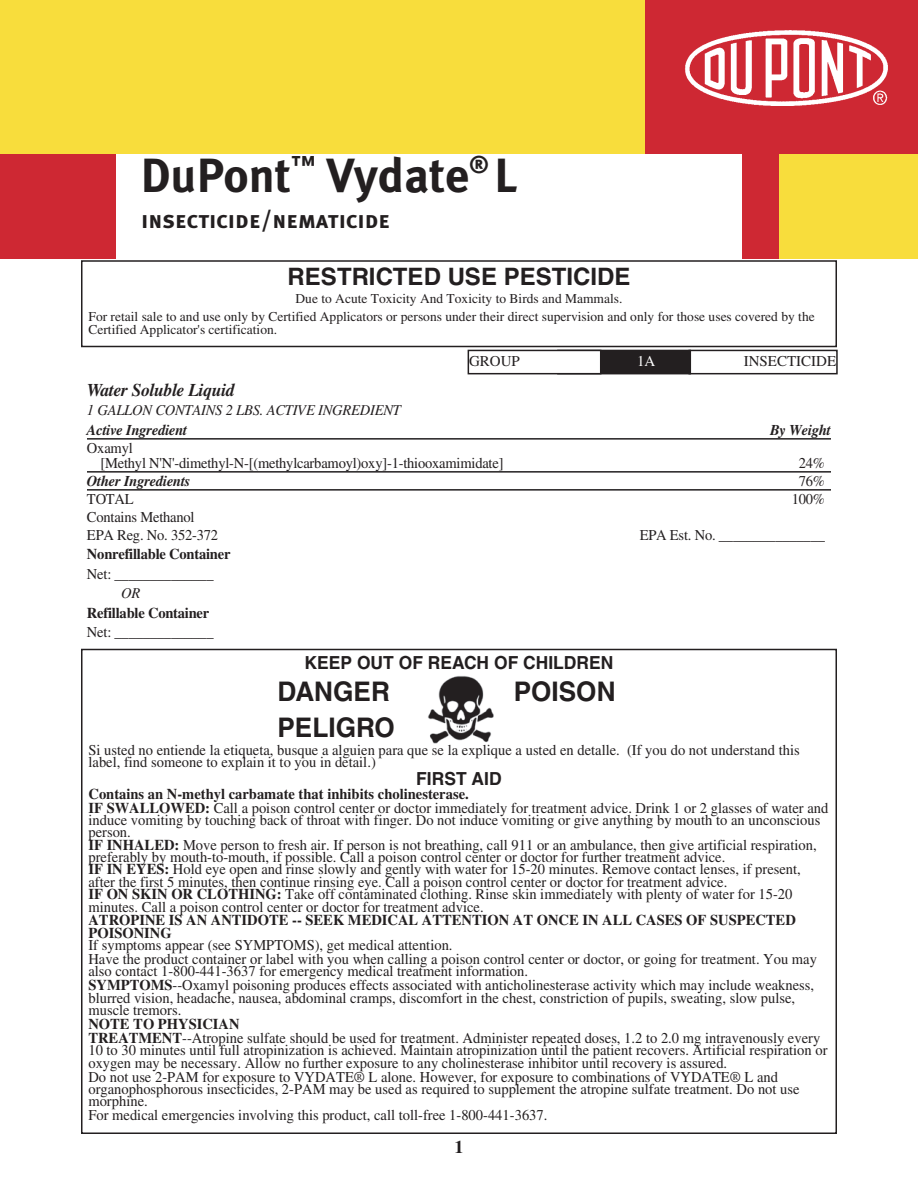
<style>
.page{position:relative;width:918px;height:1188px;background:#fff}
.page>*{position:absolute;margin:0;border:0;box-sizing:border-box;transform-origin:0 0}
.t1{font:700 48px "Meta Plus";color:#231f20}
.t2{font:700 27px "Helvetica";color:#231f20}
.t3{font:700 24px "Helvetica";color:#231f20}
.t4{font:24px "Meta Plus Bold Caps";color:#231f20}
.t5{font:700 18px "Helvetica";color:#231f20}
.t6{font:italic 700 18px "Times";letter-spacing:-.015em;color:#231f20}
.t7{font:700 18px "Times";color:#231f20}
.t8{font:15px/12.3px "Times";color:#231f20}
.t9{font:700 15px/12.3px "Times";color:#231f20}
.t10{font:italic 700 15px "Times";letter-spacing:-.015em;color:#231f20}
.t11{font:italic 15px "Times";letter-spacing:-.015em;color:#231f20}
.t12{font:15px "Times";color:#fff}
.t13{font:13.5px/18px "Times";color:#231f20}
.s1{font-weight:700}
</style>
<div class="page">
<img style="left:428px;top:676px;width:66px;height:68px">
<hr style="left:87px;top:438px;width:744px;height:2px;background:#231f20">
<hr style="left:87px;top:471px;width:744px;height:2px;background:#231f20">
<hr style="left:87px;top:489px;width:744px;height:2px;background:#231f20">
<div style="left:81px;top:260px;width:756px;height:87px;border:2px solid #231f20"></div>
<div style="left:81px;top:649px;width:756px;height:485px;border:2px solid #231f20"></div>
<div style="left:688px;top:350px;width:150px;height:24px;border:2px solid #231f20"></div>
<div style="left:559px;top:351px;width:131px;height:22px;background:#231f20"></div>
<div style="left:557px;top:350px;width:134px;height:24px;border:2px solid #231f20"></div>
<div style="left:468px;top:350px;width:133px;height:24px;background:#fff"></div>
<div style="left:468px;top:350px;width:133px;height:24px;border:2px solid #231f20"></div>
<div style="left:0;top:154px;width:116px;height:105px;background:#ce2833"></div>
<div style="left:742px;top:154px;width:38px;height:105px;background:#ce2833"></div>
<div style="left:780px;top:154px;width:138px;height:105px;background:#f8dd3c"></div>
<div style="left:0;top:0;width:645px;height:154px;background:#f8dd3c"></div>
<div style="left:645px;top:0;width:273px;height:154px;background:#ce2833"></div>
<img style="left:685px;top:30px;width:203px;height:76px">
<h1 class="t1" style="left:140px;top:147px;width:378px">DuPont<sup>™</sup> Vydate<sup>®</sup> L</h1>
<h3 class="t4" style="left:141px;top:206px;width:251px">insecticide/nematicide</h3>
<h3 class="t3" style="left:288px;top:268px;width:344px">RESTRICTED USE PESTICIDE</h3>
<p class="t13" style="left:89px;top:291px;width:728px;text-indent:207px">Due to Acute Toxicity And Toxicity to Birds and Mammals.<br>For retail sale to and use only by Certified Applicators or persons under their direct supervision and only for those uses covered by the</p>
<p class="t13" style="left:89px;top:322px;width:190px">Certified Applicator's certification.</p>
<p class="t8" style="left:469px;top:356px;width:52px">GROUP</p>
<p class="t12" style="left:637px;top:355px;width:20px">1A</p>
<p class="t8" style="left:744px;top:356px;width:94px">INSECTICIDE</p>
<p class="t6" style="left:87px;top:383px;width:149px">Water Soluble Liquid</p>
<p class="t11" style="left:87px;top:405px;width:316px">1 GALLON CONTAINS 2 LBS. ACTIVE INGREDIENT</p>
<p class="t10" style="left:87px;top:424px;width:102px">Active Ingredient</p>
<p class="t10" style="left:770px;top:424px;width:62px">By Weight</p>
<p class="t8" style="left:100px;top:442px;width:405px;line-height:15px;text-indent:-13px">Oxamyl<br>[Methyl N'N'-dimethyl-N-[(methylcarbamoyl)oxy]-1-thiooxamimidate]</p>
<p class="t8" style="left:799px;top:458px;width:28px">24%</p>
<p class="t10" style="left:87px;top:475px;width:105px">Other Ingredients</p>
<p class="t8" style="left:799px;top:476px;width:28px">76%</p>
<p class="t8" style="left:87px;top:494px;width:48px">TOTAL</p>
<p class="t8" style="left:792px;top:494px;width:35px">100%</p>
<p class="t8" style="left:87px;top:509px;width:133px;line-height:18px">Contains Methanol<br>EPA Reg. No. 352-372</p>
<p class="t8" style="left:640px;top:530px;width:187px">EPA Est. No. _______________</p>
<p class="t9" style="left:87px;top:550px;width:145px">Nonrefillable Container</p>
<p class="t8" style="left:87px;top:569px;width:128px">Net: ______________</p>
<p class="t11" style="left:121px;top:588px;width:21px">OR</p>
<p class="t9" style="left:87px;top:608px;width:124px">Refillable Container</p>
<p class="t8" style="left:87px;top:628px;width:128px">Net: ______________</p>
<p class="t5" style="left:305px;top:656px;width:310px">KEEP OUT OF REACH OF CHILDREN</p>
<h2 class="t2" style="left:277px;top:682px;width:114px">DANGER</h2>
<h2 class="t2" style="left:514px;top:682px;width:103px">POISON</h2>
<h2 class="t2" style="left:277px;top:718px;width:119px">PELIGRO</h2>
<p class="t8" style="left:88px;top:745px;width:713px">Si usted no entiende la etiqueta, busque a alguien para que se la explique a usted en detalle. (If you do not understand this label, find someone to explain it to you in detail.)</p>
<p class="t5" style="left:416px;top:772px;width:87px">FIRST AID</p>
<p class="t8" style="left:88px;top:788px;width:741px;line-height:14px"><span class="s1">Contains an N-methyl carbamate that inhibits cholinesterase.<br>IF SWALLOWED:</span> Call a poison control center or doctor immediately for treatment advice. Drink 1 or 2 glasses of water and</p>
<p class="t8" style="left:88px;top:815px;width:733px">induce vomiting by touching back of throat with finger. Do not induce vomiting or give anything by mouth to an unconscious person.<br><span class="s1">IF INHALED:</span> Move person to fresh air. If person is not breathing, call 911 or an ambulance, then give artificial respiration, preferably by mouth-to-mouth, if possible. Call a poison control center or doctor for further treatment advice.<br><span class="s1">IF IN EYES:</span> Hold eye open and rinse slowly and gently with water for 15-20 minutes. Remove contact lenses, if present, after the first 5 minutes, then continue rinsing eye. Call a poison control center or doctor for treatment advice.<br><span class="s1">IF ON SKIN OR CLOTHING:</span> Take off contaminated clothing. Rinse skin immediately with plenty of water for 15-20 minutes. Call a poison control center or doctor for treatment advice.</p>
<p class="t9" style="left:88px;top:916px;width:709px">ATROPINE IS AN ANTIDOTE -- SEEK MEDICAL ATTENTION AT ONCE IN ALL CASES OF SUSPECTED<br>POISONING</p>
<p class="t8" style="left:88px;top:940px;width:730px;line-height:14px">If symptoms appear (see SYMPTOMS), get medical attention.<br>Have the product container or label with you when calling a poison control center or doctor, or going for treatment. You may</p>
<p class="t8" style="left:88px;top:966px;width:727px;line-height:14px">also contact 1-800-441-3637 for emergency medical treatment information.<br><span class="s1">SYMPTOMS</span>--Oxamyl poisoning produces effects associated with anticholinesterase activity which may include weakness,</p>
<p class="t8" style="left:88px;top:993px;width:708px">blurred vision, headache, nausea, abdominal cramps, discomfort in the chest, constriction of pupils, sweating, slow pulse, muscle tremors.</p>
<p class="t8" style="left:88px;top:1019px;width:733px;line-height:14px"><span class="s1">NOTE TO PHYSICIAN<br>TREATMENT</span>--Atropine sulfate should be used for treatment. Administer repeated doses, 1.2 to 2.0 mg intravenously every</p>
<p class="t8" style="left:88px;top:1046px;width:741px">10 to 30 minutes until full atropinization is achieved. Maintain atropinization until the patient recovers. Artificial respiration or oxygen may be necessary. Allow no further exposure to any cholinesterase inhibitor until recovery is assured.</p>
<p class="t8" style="left:88px;top:1072px;width:713px">Do not use 2-PAM for exposure to VYDATE® L alone. However, for exposure to combinations of VYDATE® L and organophosphorous insecticides, 2-PAM may be used as required to supplement the atropine sulfate treatment. Do not use morphine.</p>
<p class="t8" style="left:88px;top:1111px;width:461px">For medical emergencies involving this product, call toll-free 1-800-441-3637.</p>
<p class="t7" style="left:454px;top:1140px;width:10px">1</p>
</div>
